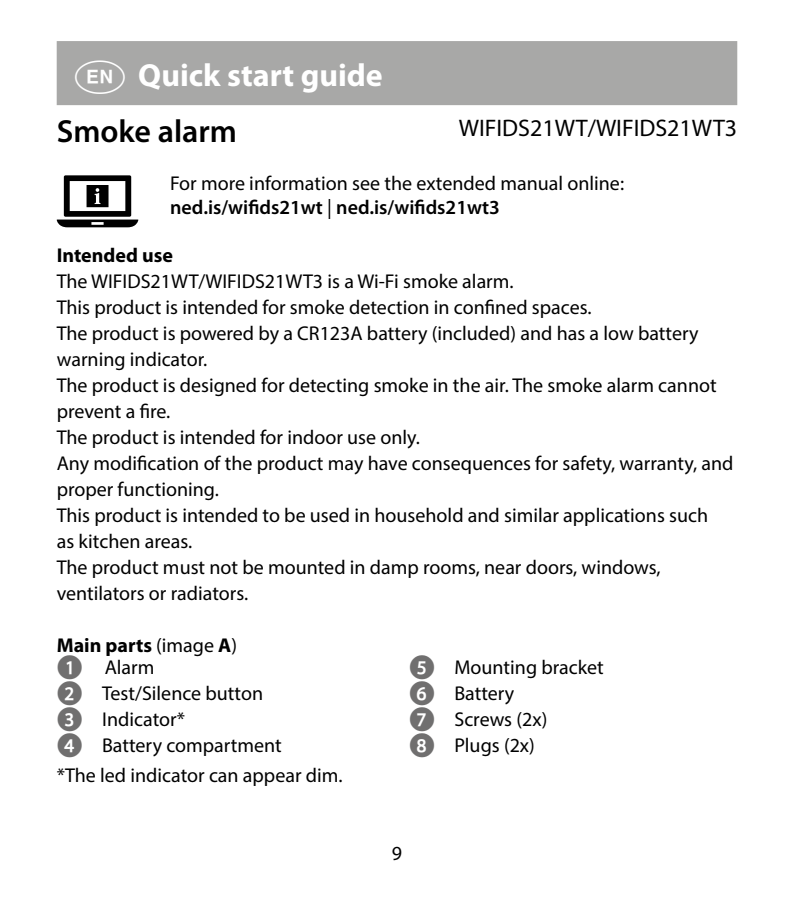
<style>
.page{position:relative;width:794px;height:908px;background:#fff}
.page>*{position:absolute;margin:0;border:0;box-sizing:border-box;transform-origin:0 0}
.t1{font:700 32px/55.2px "Myriad Pro";color:#fff}
.t2{font:24px "Myriad Pro";color:#000}
.t3{font:20px/26px "Myriad Pro";color:#000}
.t4{font:700 20px "Myriad Pro";color:#000}
.s1{font-family:"manualise countrycodes";font-weight:400;font-size:48px}
.s2{font-weight:600;color:#000}
.s3{font-weight:600}
.s4{font-weight:700}
.s5{font-family:"Manualise Call out Closed Glyphs Bold Bold";font-size:24px;color:#706f6f}
</style>
<div class="page">
<div style="left:57px;top:41px;width:680px;height:64px;background:#a8a8a7"></div>
<svg style="left:57px;top:175px;width:81px;height:52px"></svg>
<h1 class="t1" style="left:57px;top:47px;width:328px;text-indent:11px"><span class="s1">a</span> Quick start guide<br><span class="s2">Smoke alarm</span></h1>
<p class="t2" style="left:459px;top:113px;width:280px">WIFIDS21WT/WIFIDS21WT3</p>
<p class="t3" style="left:170px;top:171px;width:455px;line-height:24px">For more information see the extended manual online: <span class="s3">ned.is/wifids21wt</span> | <span class="s3">ned.is/wifids21wt3</span></p>
<p class="t4" style="left:57px;top:242px;width:118px">Intended use</p>
<p class="t3" style="left:57px;top:267px;width:678px">The WIFIDS21WT/WIFIDS21WT3 is a Wi-Fi smoke alarm.<br>This product is intended for smoke detection in confined spaces.<br>The product is powered by a CR123A battery (included) and has a low battery warning indicator.<br>The product is designed for detecting smoke in the air. The smoke alarm cannot prevent a fire.<br>The product is intended for indoor use only.<br>Any modification of the product may have consequences for safety, warranty, and proper functioning.<br>This product is intended to be used in household and similar applications such<br>as kitchen areas.<br>The product must not be mounted in damp rooms, near doors, windows, ventilators or radiators.</p>
<p class="t3" style="left:57px;top:633px;width:182px;line-height:22px"><span class="s4">Main parts</span> (image <span class="s4">A</span>)<br><span class="s5">1</span> Alarm</p>
<p class="t3" style="left:57px;top:679px;width:227px"><span class="s5">2</span> Test/Silence button<br><span class="s5">3</span> Indicator*<br><span class="s5">4</span> Battery compartment</p>
<p class="t3" style="left:409px;top:653px;width:196px"><span class="s5">5</span> Mounting bracket<br><span class="s5">6</span> Battery<br><span class="s5">7</span> Screws (2x)<br><span class="s5">8</span> Plugs (2x)</p>
<p class="t3" style="left:57px;top:761px;width:287px">*The led indicator can appear dim.</p>
<p class="t3" style="left:392px;top:839px;width:12px">9</p>
</div>
